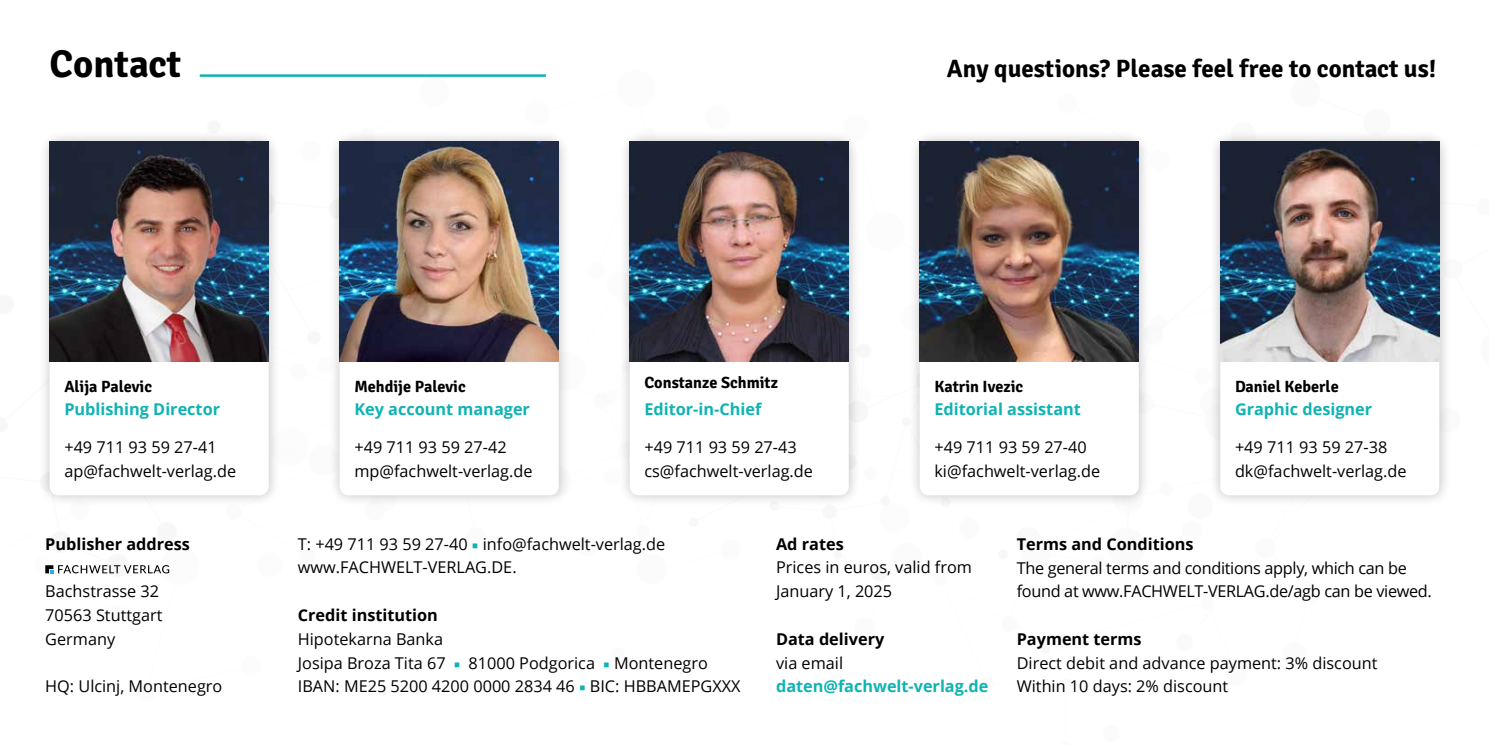
<style>
.page{position:relative;width:1489px;height:745px;background:#fff}
.page>*{position:absolute;margin:0;border:0;box-sizing:border-box;transform-origin:0 0}
.t1{font:700 38.75px "Signika Negative";color:#000}
.t2{font:700 25px "Signika Negative";color:#000}
.t3{font:16.25px/23.8px "Open Sans";color:#000}
.t4{font:700 16.25px "Open Sans";color:#0fb3b3}
.t5{font:16.25px/23.8px "Open Sans";letter-spacing:-.02em;color:#000}
.t6{font:700 16.25px "Open Sans";color:#000}
.t7{font:700 16.25px "Signika Negative";color:#000}
.s1{font-family:"Minion Pro";color:#0fb3b3}
</style>
<div class="page">
<hr style="left:200px;top:74px;width:346px;height:3px;background:#0fb3b3">
<div style="left:38px;top:130px;width:242px;height:377px;background:#000;opacity:.25"></div>
<div style="left:50px;top:142px;width:219px;height:353px;background:#fff;border-radius:9px"></div>
<div style="left:1208px;top:130px;width:242px;height:377px;background:#000;opacity:.25"></div>
<div style="left:1220px;top:142px;width:219px;height:353px;background:#fff;border-radius:9px"></div>
<div style="left:328px;top:130px;width:242px;height:377px;background:#000;opacity:.25"></div>
<div style="left:339px;top:142px;width:219px;height:353px;background:#fff;border-radius:9px"></div>
<div style="left:617px;top:130px;width:243px;height:377px;background:#000;opacity:.25"></div>
<div style="left:629px;top:142px;width:219px;height:353px;background:#fff;border-radius:9px"></div>
<div style="left:907px;top:130px;width:243px;height:377px;background:#000;opacity:.25"></div>
<div style="left:919px;top:142px;width:219px;height:353px;background:#fff;border-radius:9px"></div>
<svg style="left:45px;top:565px;width:124px;height:8px"></svg>
<img style="left:50px;top:142px;width:219px;height:219px">
<img style="left:339px;top:142px;width:219px;height:219px">
<img style="left:629px;top:142px;width:219px;height:219px">
<img style="left:1220px;top:142px;width:219px;height:219px">
<img style="left:919px;top:142px;width:219px;height:219px">
<h1 class="t1" style="left:50px;top:40px;width:133px">Contact</h1>
<h2 class="t2" style="left:946px;top:53px;width:491px">Any questions? Please feel free to contact us!</h2>
<p class="t7" style="left:64px;top:376px;width:89px">Alija Palevic</p>
<p class="t4" style="left:64px;top:398px;width:157px">Publishing Director</p>
<p class="t3" style="left:64px;top:435px;width:173px">+49 711 93 59 27-41 ap@fachwelt-verlag.de</p>
<p class="t6" style="left:45px;top:532px;width:146px">Publisher address</p>
<p class="t3" style="left:45px;top:578px;width:119px">Bachstrasse 32<br>70563 Stuttgart<br>Germany</p>
<p class="t3" style="left:45px;top:673px;width:179px">HQ: Ulcinj, Montenegro</p>
<p class="t7" style="left:354px;top:376px;width:113px">Mehdije Palevic</p>
<p class="t4" style="left:354px;top:398px;width:177px">Key account manager</p>
<p class="t3" style="left:354px;top:435px;width:180px">+49 711 93 59 27-42 mp@fachwelt-verlag.de</p>
<p class="t7" style="left:644px;top:372px;width:135px">Constanze Schmitz</p>
<p class="t4" style="left:644px;top:398px;width:118px">Editor-in-Chief</p>
<p class="t3" style="left:644px;top:435px;width:170px">+49 711 93 59 27-43 cs@fachwelt-verlag.de</p>
<p class="t7" style="left:934px;top:376px;width:90px">Katrin Ivezic</p>
<p class="t4" style="left:934px;top:398px;width:148px">Editorial assistant</p>
<p class="t3" style="left:934px;top:435px;width:167px">+49 711 93 59 27-40 ki@fachwelt-verlag.de</p>
<p class="t7" style="left:1234px;top:376px;width:105px">Daniel Keberle</p>
<p class="t4" style="left:1234px;top:398px;width:139px">Graphic designer</p>
<p class="t3" style="left:1234px;top:435px;width:173px">+49 711 93 59 27-38 dk@fachwelt-verlag.de</p>
<p class="t3" style="left:298px;top:531px;width:369px">T: +49 711 93 59 27-40 <span class="s1">■</span> info@fachwelt-verlag.de www.FACHWELT-VERLAG.DE.</p>
<p class="t6" style="left:298px;top:603px;width:142px">Credit institution</p>
<p class="t3" style="left:298px;top:626px;width:444px">Hipotekarna Banka<br>Josipa Broza Tita 67 <span class="s1">■</span> 81000 Podgorica <span class="s1">■</span> Montenegro<br>IBAN: ME25 5200 4200 0000 2834 46 <span class="s1">■</span> BIC: HBBAMEPGXXX</p>
<p class="t6" style="left:776px;top:532px;width:69px">Ad rates</p>
<p class="t3" style="left:776px;top:555px;width:197px">Prices in euros, valid from<br>January 1, 2025</p>
<p class="t6" style="left:776px;top:627px;width:110px">Data delivery</p>
<p class="t3" style="left:776px;top:650px;width:68px">via email</p>
<p class="t4" style="left:776px;top:674px;width:214px">daten@fachwelt-verlag.de</p>
<p class="t6" style="left:1016px;top:532px;width:178px">Terms and Conditions</p>
<p class="t5" style="left:1016px;top:555px;width:416px">The general terms and conditions apply, which can be found at www.FACHWELT-VERLAG.de/agb can be viewed.</p>
<p class="t6" style="left:1016px;top:627px;width:126px">Payment terms</p>
<p class="t3" style="left:1016px;top:650px;width:362px">Direct debit and advance payment: 3% discount<br>Within 10 days: 2% discount</p>
</div>
